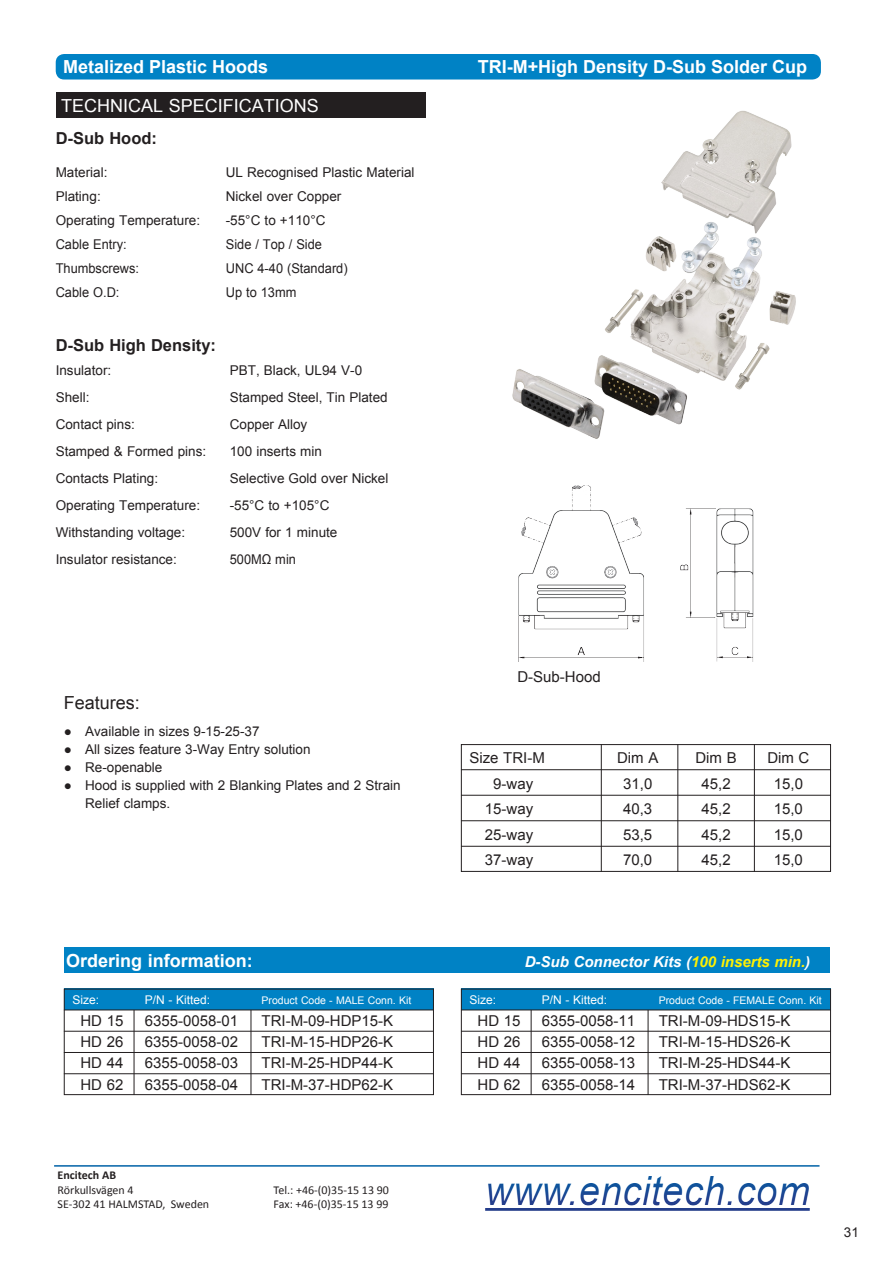
<style>
.page{position:relative;width:893px;height:1263px;background:#fff}
.page>*{position:absolute;margin:0;border:0;box-sizing:border-box;transform-origin:0 0}
.t1{font:italic 40.35px "Arial";letter-spacing:.01em;color:#253f8e;scale:.96 1}
.t2{font:700 18px "Arial";color:#fff}
.t3{font:18px "Arial";color:#fff}
.t4{font:18px "Arial";color:#231f20}
.t5{font:700 16.5px "Arial";color:#231f20}
.t6{font:15px "Arial";color:#231f20}
.t7{font:italic 700 15px "Arial";color:#fff}
.t8{font:13.5px "Arial";color:#231f20}
.t9{font:13.5px "Arial";color:#231f20;scale:.95 1}
.t10{font:12px "Calibri";color:#231f20}
.t11{font:12px "Arial";color:#fff}
.t12{font:700 12px "Calibri";color:#231f20}
.t13{font:10.5px "Arial";color:#fff}
.s1{color:#fff101}
</style>
<div class="page">
<div style="left:56px;top:54px;width:765px;height:26px;background:#0082c5;border-radius:9px"></div>
<div style="left:56px;top:93px;width:370px;height:25px;background:#231f20"></div>
<div style="left:461px;top:744px;width:370px;height:128px;background:#fff;border:1px solid #231f20"></div>
<hr style="left:461px;top:769px;width:370px;height:1px;background:#231f20">
<hr style="left:461px;top:795px;width:370px;height:1px;background:#231f20">
<hr style="left:461px;top:820px;width:370px;height:1px;background:#231f20">
<hr style="left:461px;top:846px;width:370px;height:1px;background:#231f20">
<hr style="left:754px;top:744px;width:1px;height:128px;background:#231f20">
<hr style="left:677px;top:744px;width:1px;height:128px;background:#231f20">
<hr style="left:601px;top:744px;width:1px;height:128px;background:#231f20">
<div style="left:64px;top:947px;width:766px;height:26px;background:#0082c5"></div>
<img style="left:518px;top:485px;width:236px;height:176px">
<div style="left:461px;top:989px;width:370px;height:21px;background:#0082c5"></div>
<div style="left:461px;top:989px;width:370px;height:106px;border:1px solid #231f20"></div>
<hr style="left:461px;top:1009px;width:370px;height:1px;background:#231f20">
<hr style="left:461px;top:1031px;width:370px;height:1px;background:#231f20">
<hr style="left:461px;top:1052px;width:370px;height:1px;background:#231f20">
<hr style="left:461px;top:1073px;width:370px;height:1px;background:#231f20">
<hr style="left:531px;top:1010px;width:1px;height:85px;background:#231f20">
<hr style="left:648px;top:1010px;width:1px;height:85px;background:#231f20">
<div style="left:64px;top:989px;width:370px;height:21px;background:#0082c5"></div>
<div style="left:64px;top:989px;width:370px;height:106px;border:1px solid #231f20"></div>
<hr style="left:64px;top:1009px;width:370px;height:1px;background:#231f20">
<hr style="left:64px;top:1031px;width:370px;height:1px;background:#231f20">
<hr style="left:64px;top:1052px;width:370px;height:1px;background:#231f20">
<hr style="left:64px;top:1073px;width:370px;height:1px;background:#231f20">
<hr style="left:134px;top:1010px;width:1px;height:85px;background:#231f20">
<hr style="left:251px;top:1010px;width:1px;height:85px;background:#231f20">
<hr style="left:54px;top:1165px;width:765px;height:1px;background:#0062a7">
<img style="left:512px;top:110px;width:284px;height:329px">
<svg style="left:464px;top:1165px;width:356px;height:23px"></svg>
<div style="left:464px;top:1188px;width:374px;height:34px;background:#231f20;opacity:.18"></div>
<p class="t2" style="left:63px;top:55px;width:207px">Metalized Plastic Hoods</p>
<p class="t2" style="left:478px;top:55px;width:331px">TRI-M+High Density D-Sub Solder Cup</p>
<p class="t3" style="left:61px;top:94px;width:259px">TECHNICAL SPECIFICATIONS</p>
<p class="t5" style="left:56px;top:127px;width:103px">D-Sub Hood:</p>
<p class="t8" style="left:56px;top:163px;width:53px">Material:</p>
<p class="t8" style="left:226px;top:163px;width:190px">UL Recognised Plastic Material</p>
<p class="t8" style="left:56px;top:187px;width:47px">Plating:</p>
<p class="t8" style="left:226px;top:187px;width:117px">Nickel over Copper</p>
<p class="t8" style="left:56px;top:211px;width:146px">Operating Temperature:</p>
<p class="t8" style="left:226px;top:211px;width:101px">-55°C to +110°C</p>
<p class="t9" style="left:56px;top:235px;width:76px">Cable Entry:</p>
<p class="t9" style="left:226px;top:235px;width:103px">Side / Top / Side</p>
<p class="t9" style="left:56px;top:259px;width:89px">Thumbscrews:</p>
<p class="t9" style="left:226px;top:259px;width:130px">UNC 4-40 (Standard)</p>
<p class="t9" style="left:56px;top:283px;width:69px">Cable O.D:</p>
<p class="t9" style="left:226px;top:283px;width:76px">Up to 13mm</p>
<p class="t5" style="left:56px;top:334px;width:162px">D-Sub High Density:</p>
<p class="t8" style="left:56px;top:361px;width:57px">Insulator:</p>
<p class="t8" style="left:230px;top:361px;width:134px">PBT, Black, UL94 V-0</p>
<p class="t8" style="left:56px;top:388px;width:35px">Shell:</p>
<p class="t8" style="left:230px;top:388px;width:159px">Stamped Steel, Tin Plated</p>
<p class="t8" style="left:56px;top:415px;width:81px">Contact pins:</p>
<p class="t8" style="left:230px;top:415px;width:79px">Copper Alloy</p>
<p class="t8" style="left:56px;top:442px;width:152px">Stamped &amp; Formed pins:</p>
<p class="t8" style="left:230px;top:442px;width:94px">100 inserts min</p>
<p class="t8" style="left:56px;top:469px;width:104px">Contacts Plating:</p>
<p class="t8" style="left:230px;top:469px;width:160px">Selective Gold over Nickel</p>
<p class="t8" style="left:56px;top:496px;width:146px">Operating Temperature:</p>
<p class="t8" style="left:230px;top:496px;width:101px">-55°C to +105°C</p>
<p class="t8" style="left:56px;top:523px;width:131px">Withstanding voltage:</p>
<p class="t8" style="left:230px;top:523px;width:109px">500V for 1 minute</p>
<p class="t8" style="left:56px;top:550px;width:123px">Insulator resistance:</p>
<p class="t9" style="left:230px;top:550px;width:71px">500MΩ min</p>
<p class="t4" style="left:64px;top:691px;width:78px">Features:</p>
<p class="t8" style="left:64px;top:723px;width:197px">● Available in sizes 9-15-25-37</p>
<p class="t8" style="left:64px;top:741px;width:248px">● All sizes feature 3-Way Entry solution</p>
<p class="t8" style="left:64px;top:759px;width:100px">● Re-openable</p>
<p class="t8" style="left:64px;top:777px;width:338px">● Hood is supplied with 2 Blanking Plates and 2 Strain</p>
<p class="t8" style="left:85px;top:795px;width:87px">Relief clamps.</p>
<p class="t6" style="left:517px;top:667px;width:85px">D-Sub-Hood</p>
<p class="t6" style="left:469px;top:748px;width:77px">Size TRI-M</p>
<p class="t6" style="left:617px;top:748px;width:43px">Dim A</p>
<p class="t6" style="left:695px;top:748px;width:43px">Dim B</p>
<p class="t6" style="left:767px;top:748px;width:44px">Dim C</p>
<p class="t6" style="left:493px;top:773px;width:42px">9-way</p>
<p class="t6" style="left:623px;top:773px;width:31px">31,0</p>
<p class="t6" style="left:701px;top:773px;width:31px">45,2</p>
<p class="t6" style="left:774px;top:773px;width:31px">15,0</p>
<p class="t6" style="left:485px;top:799px;width:50px">15-way</p>
<p class="t6" style="left:623px;top:799px;width:31px">40,3</p>
<p class="t6" style="left:701px;top:799px;width:31px">45,2</p>
<p class="t6" style="left:774px;top:799px;width:31px">15,0</p>
<p class="t6" style="left:485px;top:824px;width:50px">25-way</p>
<p class="t6" style="left:623px;top:824px;width:31px">53,5</p>
<p class="t6" style="left:701px;top:824px;width:31px">45,2</p>
<p class="t6" style="left:774px;top:824px;width:31px">15,0</p>
<p class="t6" style="left:485px;top:850px;width:50px">37-way</p>
<p class="t6" style="left:623px;top:850px;width:31px">70,0</p>
<p class="t6" style="left:701px;top:850px;width:31px">45,2</p>
<p class="t6" style="left:774px;top:850px;width:31px">15,0</p>
<p class="t2" style="left:66px;top:949px;width:188px">Ordering information:</p>
<p class="t7" style="left:525px;top:952px;width:287px">D-Sub Connector Kits (<span class="s1">100 inserts min.</span>)</p>
<p class="t11" style="left:72px;top:992px;width:28px">Size:</p>
<p class="t11" style="left:145px;top:992px;width:67px">P/N - Kitted:</p>
<p class="t13" style="left:262px;top:994px;width:151px">Product Code - MALE Conn. Kit</p>
<p class="t6" style="left:80px;top:1011px;width:44px">HD 15</p>
<p class="t6" style="left:145px;top:1011px;width:95px">6355-0058-01</p>
<p class="t6" style="left:262px;top:1011px;width:133px">TRI-M-09-HDP15-K</p>
<p class="t6" style="left:80px;top:1032px;width:44px">HD 26</p>
<p class="t6" style="left:145px;top:1032px;width:95px">6355-0058-02</p>
<p class="t6" style="left:262px;top:1032px;width:133px">TRI-M-15-HDP26-K</p>
<p class="t6" style="left:80px;top:1053px;width:44px">HD 44</p>
<p class="t6" style="left:145px;top:1053px;width:95px">6355-0058-03</p>
<p class="t6" style="left:262px;top:1053px;width:133px">TRI-M-25-HDP44-K</p>
<p class="t6" style="left:80px;top:1074px;width:44px">HD 62</p>
<p class="t6" style="left:145px;top:1074px;width:95px">6355-0058-04</p>
<p class="t6" style="left:262px;top:1074px;width:133px">TRI-M-37-HDP62-K</p>
<p class="t11" style="left:469px;top:992px;width:28px">Size:</p>
<p class="t11" style="left:542px;top:992px;width:67px">P/N - Kitted:</p>
<p class="t13" style="left:659px;top:994px;width:165px">Product Code - FEMALE Conn. Kit</p>
<p class="t6" style="left:478px;top:1011px;width:44px">HD 15</p>
<p class="t6" style="left:542px;top:1011px;width:95px">6355-0058-11</p>
<p class="t6" style="left:659px;top:1011px;width:133px">TRI-M-09-HDS15-K</p>
<p class="t6" style="left:478px;top:1032px;width:44px">HD 26</p>
<p class="t6" style="left:542px;top:1032px;width:95px">6355-0058-12</p>
<p class="t6" style="left:659px;top:1032px;width:133px">TRI-M-15-HDS26-K</p>
<p class="t6" style="left:478px;top:1053px;width:44px">HD 44</p>
<p class="t6" style="left:542px;top:1053px;width:95px">6355-0058-13</p>
<p class="t6" style="left:659px;top:1053px;width:133px">TRI-M-25-HDS44-K</p>
<p class="t6" style="left:478px;top:1074px;width:44px">HD 62</p>
<p class="t6" style="left:542px;top:1074px;width:95px">6355-0058-14</p>
<p class="t6" style="left:659px;top:1074px;width:133px">TRI-M-37-HDS62-K</p>
<p class="t12" style="left:58px;top:1167px;width:60px">Encitech AB</p>
<p class="t10" style="left:58px;top:1182px;width:78px">Rörkullsvägen 4</p>
<p class="t10" style="left:274px;top:1182px;width:117px">Tel.: +46-(0)35-15 13 90</p>
<p class="t10" style="left:58px;top:1196px;width:153px">SE-302 41 HALMSTAD, Sweden</p>
<p class="t10" style="left:274px;top:1196px;width:116px">Fax: +46-(0)35-15 13 99</p>
<h1 class="t1" style="left:485px;top:1165px;width:340px">www.encitech.com</h1>
<p class="t8" style="left:844px;top:1223px;width:17px">31</p>
</div>
